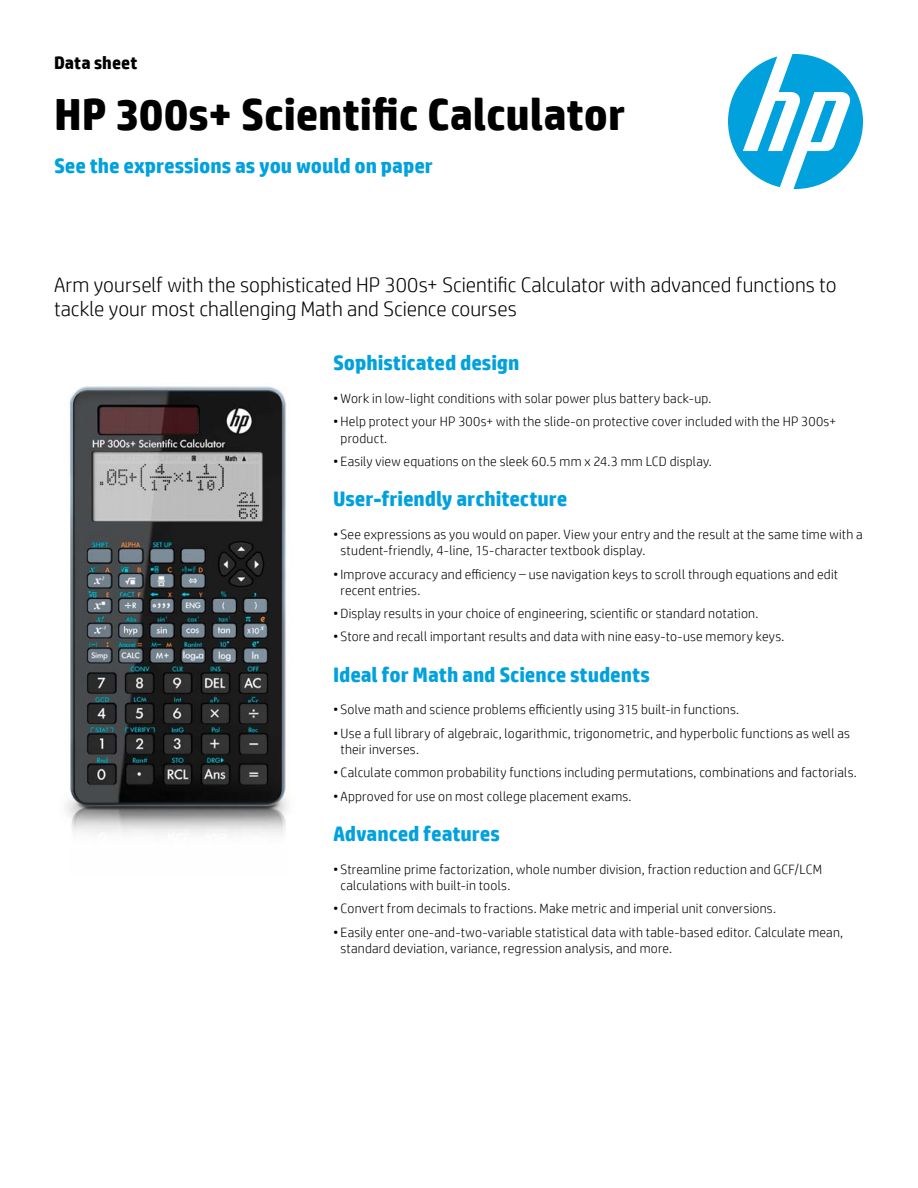
<style>
.page{position:relative;width:918px;height:1188px;background:#fff}
.page>*{position:absolute;margin:0;border:0;box-sizing:border-box;transform-origin:0 0}
.t1{font:700 45px "HP Simplified";letter-spacing:-.005em;color:#000}
.t2{font:300 21px/24px "HP Simplified";color:#000}
.t3{font:700 21px "HP Simplified";letter-spacing:-.005em;color:#00a1dd}
.t4{font:700 18px "HP Simplified";color:#000}
.t5{font:300 13.5px/16.5px "HP Simplified";letter-spacing:.015em;color:#000}
</style>
<div class="page">
<svg style="left:728px;top:54px;width:135px;height:135px"></svg>
<img style="left:66px;top:386px;width:222px;height:449px">
<h3 class="t4" style="left:54px;top:52px;width:85px">Data sheet</h3>
<h1 class="t1" style="left:54px;top:88px;width:573px">HP 300s+ Scientific Calculator</h1>
<h2 class="t3" style="left:54px;top:153px;width:380px">See the expressions as you would on paper</h2>
<h2 class="t2" style="left:54px;top:273px;width:784px">Arm yourself with the sophisticated HP 300s+ Scientific Calculator with advanced functions to tackle your most challenging Math and Science courses</h2>
<h2 class="t3" style="left:333px;top:351px;width:188px">Sophisticated design</h2>
<p class="t5" style="left:333px;top:390px;width:380px">• Work in low-light conditions with solar power plus battery back-up.</p>
<p class="t5" style="left:341px;top:413px;width:497px;text-indent:-8px">• Help protect your HP 300s+ with the slide-on protective cover included with the HP 300s+ product.</p>
<p class="t5" style="left:333px;top:453px;width:380px">• Easily view equations on the sleek 60.5 mm x 24.3 mm LCD display.</p>
<h2 class="t3" style="left:333px;top:486px;width:236px">User-friendly architecture</h2>
<p class="t5" style="left:341px;top:526px;width:524px;text-indent:-8px">• See expressions as you would on paper. View your entry and the result at the same time with a student-friendly, 4-line, 15-character textbook display.</p>
<p class="t5" style="left:341px;top:565px;width:499px;text-indent:-8px">• Improve accuracy and efficiency – use navigation keys to scroll through equations and edit recent entries.</p>
<p class="t5" style="left:333px;top:605px;width:427px">• Display results in your choice of engineering, scientific or standard notation.</p>
<p class="t5" style="left:333px;top:628px;width:453px">• Store and recall important results and data with nine easy-to-use memory keys.</p>
<h2 class="t3" style="left:333px;top:662px;width:318px">Ideal for Math and Science students</h2>
<p class="t5" style="left:333px;top:701px;width:408px">• Solve math and science problems efficiently using 315 built-in functions.</p>
<p class="t5" style="left:341px;top:725px;width:511px;text-indent:-8px">• Use a full library of algebraic, logarithmic, trigonometric, and hyperbolic functions as well as their inverses.</p>
<p class="t5" style="left:333px;top:764px;width:525px">• Calculate common probability functions including permutations, combinations and factorials.</p>
<p class="t5" style="left:333px;top:788px;width:300px">• Approved for use on most college placement exams.</p>
<h2 class="t3" style="left:333px;top:821px;width:168px">Advanced features</h2>
<p class="t5" style="left:341px;top:860px;width:483px;text-indent:-8px">• Streamline prime factorization, whole number division, fraction reduction and GCF/LCM calculations with built-in tools.</p>
<p class="t5" style="left:333px;top:900px;width:445px">• Convert from decimals to fractions. Make metric and imperial unit conversions.</p>
<p class="t5" style="left:341px;top:923px;width:504px;text-indent:-8px">• Easily enter one-and-two-variable statistical data with table-based editor. Calculate mean, standard deviation, variance, regression analysis, and more.</p>
</div>
